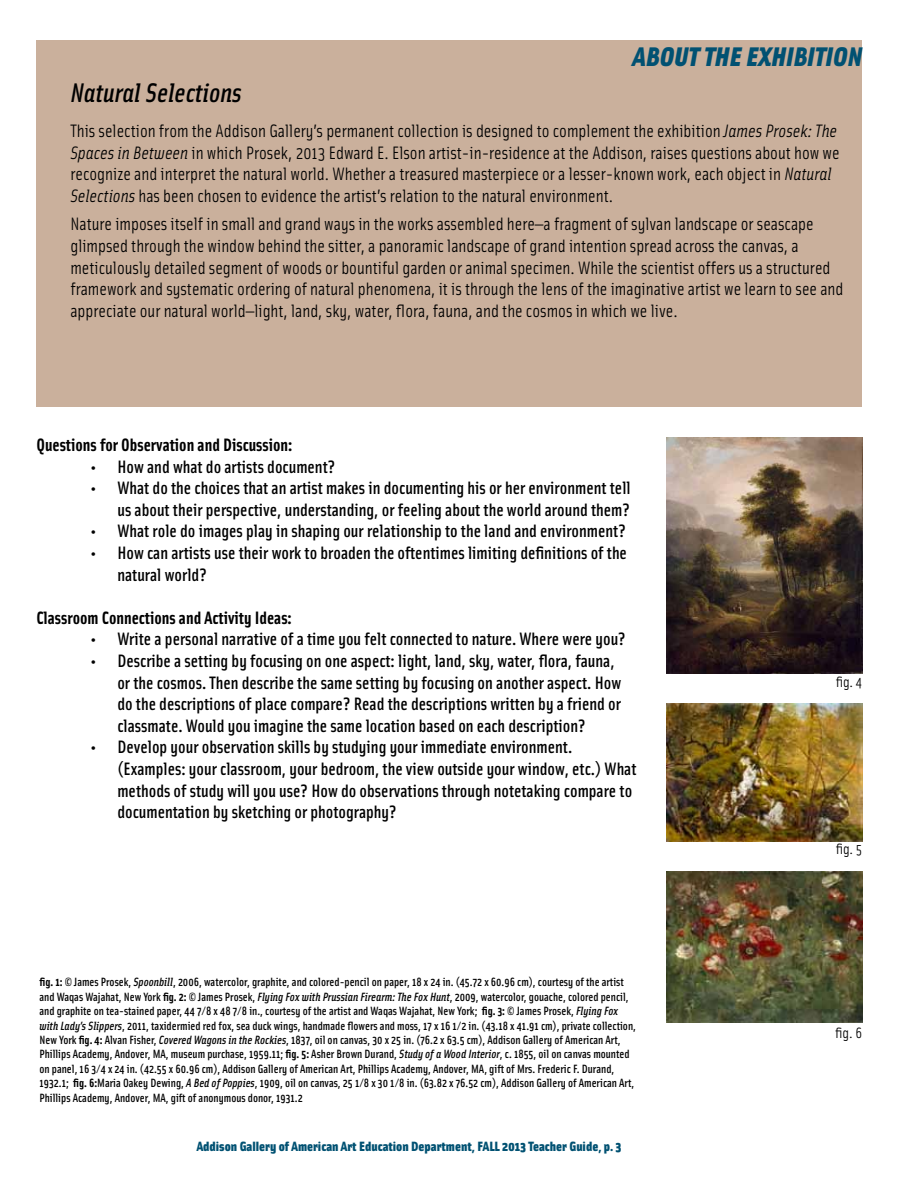
<style>
.page{position:relative;width:918px;height:1188px;background:#fff}
.page>*{position:absolute;margin:0;border:0;box-sizing:border-box;transform-origin:0 0}
.t1{font:italic 900 27px "Solex";color:#015172}
.t2{font:italic 27px "Solex Medium Lining";color:#000}
.t3{font:500 18px/21.6px "Solex";color:#000}
.t4{font:18px/21.6px "Solex";color:#000}
.t5{font:700 18px "Solex";color:#000}
.t6{font:15px "Solex";color:#000}
.t7{font:900 13.5px "Solex";color:#015172}
.t8{font:500 12px/14.4px "Solex";color:#000}
.s1{font-style:italic}
.s2{font-weight:700}
</style>
<div class="page">
<div style="left:36px;top:41px;width:826px;height:366px;background:#cab09c"></div>
<img style="left:667px;top:704px;width:195px;height:137px">
<img style="left:667px;top:437px;width:195px;height:236px">
<img style="left:667px;top:871px;width:195px;height:152px">
<h1 class="t1" style="left:633px;top:38px;width:231px">ABOUT THE EXHIBITION</h1>
<h1 class="t2" style="left:70px;top:75px;width:173px">Natural Selections</h1>
<p class="t4" style="left:70px;top:119px;width:771px">This selection from the Addison Gallery’s permanent collection is designed to complement the exhibition <span class="s1">James Prosek: The Spaces in Between</span> in which Prosek, 2013 Edward E. Elson artist-in-residence at the Addison, raises questions about how we recognize and interpret the natural world. Whether a treasured masterpiece or a lesser-known work, each object in <span class="s1">Natural Selections</span> has been chosen to evidence the artist’s relation to the natural environment.</p>
<p class="t4" style="left:70px;top:213px;width:775px">Nature imposes itself in small and grand ways in the works assembled here—a fragment of sylvan landscape or seascape glimpsed through the window behind the sitter, a panoramic landscape of grand intention spread across the canvas, a meticulously detailed segment of woods or bountiful garden or animal specimen. While the scientist offers us a structured framework and systematic ordering of natural phenomena, it is through the lens of the imaginative artist we learn to see and appreciate our natural world—light, land, sky, water, flora, fauna, and the cosmos in which we live.</p>
<h2 class="t5" style="left:36px;top:433px;width:258px">Questions for Observation and Discussion:</h2>
<h2 class="t3" style="left:90px;top:455px;width:246px">• How and what do artists document?</h2>
<h2 class="t3" style="left:90px;top:476px;width:542px;text-align:right">• What do the choices that an artist makes in documenting his or her environment tell us about their perspective, understanding, or feeling about the world around them?</h2>
<h2 class="t3" style="left:90px;top:520px;width:537px">• What role do images play in shaping our relationship to the land and environment?</h2>
<h2 class="t3" style="left:117px;top:541px;width:511px;text-indent:-27px">• How can artists use their work to broaden the oftentimes limiting definitions of the natural world?</h2>
<h2 class="t5" style="left:36px;top:606px;width:257px">Classroom Connections and Activity Ideas:</h2>
<h2 class="t3" style="left:90px;top:628px;width:537px">• Write a personal narrative of a time you felt connected to nature. Where were you?</h2>
<p class="t3" style="left:117px;top:649px;width:505px;text-indent:-27px">• Describe a setting by focusing on one aspect: light, land, sky, water, flora, fauna, or the cosmos. Then describe the same setting by focusing on another aspect. How do the descriptions of place compare? Read the descriptions written by a friend or classmate. Would you imagine the same location based on each description?</p>
<p class="t3" style="left:117px;top:736px;width:521px;text-indent:-27px">• Develop your observation skills by studying your immediate environment. (Examples: your classroom, your bedroom, the view outside your window, etc.) What methods of study will you use? How do observations through notetaking compare to documentation by sketching or photography?</p>
<p class="t8" style="left:39px;top:975px;width:598px"><span class="s2">fig. 1:</span> © James Prosek, <span class="s1">Spoonbill</span>, 2006, watercolor, graphite, and colored-pencil on paper, 18 x 24 in. (45.72 x 60.96 cm), courtesy of the artist and Waqas Wajahat, New York <span class="s2">fig. 2:</span> © James Prosek, <span class="s1">Flying Fox with Prussian Firearm: The Fox Hunt</span>, 2009, watercolor, gouache, colored pencil, and graphite on tea-stained paper, 44 7/8 x 48 7/8 in., courtesy of the artist and Waqas Wajahat, New York; <span class="s2">fig. 3:</span> © James Prosek, <span class="s1">Flying Fox with Lady’s Slippers</span>, 2011, taxidermied red fox, sea duck wings, handmade flowers and moss, 17 x 16 1/2 in. (43.18 x 41.91 cm), private collection, New York <span class="s2">fig. 4:</span> Alvan Fisher, <span class="s1">Covered Wagons in the Rockies</span>, 1837, oil on canvas, 30 x 25 in. (76.2 x 63.5 cm), Addison Gallery of American Art, Phillips Academy, Andover, MA, museum purchase, 1959.11; <span class="s2">fig. 5:</span> Asher Brown Durand, <span class="s1">Study of a Wood Interior</span>, c. 1855, oil on canvas mounted on panel, 16 3/4 x 24 in. (42.55 x 60.96 cm), Addison Gallery of American Art, Phillips Academy, Andover, MA, gift of Mrs. Frederic F. Durand, 1932.1; <span class="s2">fig. 6:</span>Maria Oakey Dewing, <span class="s1">A Bed of Poppies</span>, 1909, oil on canvas, 25 1/8 x 30 1/8 in. (63.82 x 76.52 cm), Addison Gallery of American Art, Phillips Academy, Andover, MA, gift of anonymous donor, 1931.2</p>
<p class="t7" style="left:197px;top:1137px;width:426px">Addison Gallery of American Art Education Department, FALL 2013 Teacher Guide, p. 3</p>
<p class="t6" style="left:836px;top:672px;width:28px">fig. 4</p>
<p class="t6" style="left:836px;top:840px;width:28px">fig. 5</p>
<p class="t6" style="left:835px;top:1023px;width:28px">fig. 6</p>
</div>
